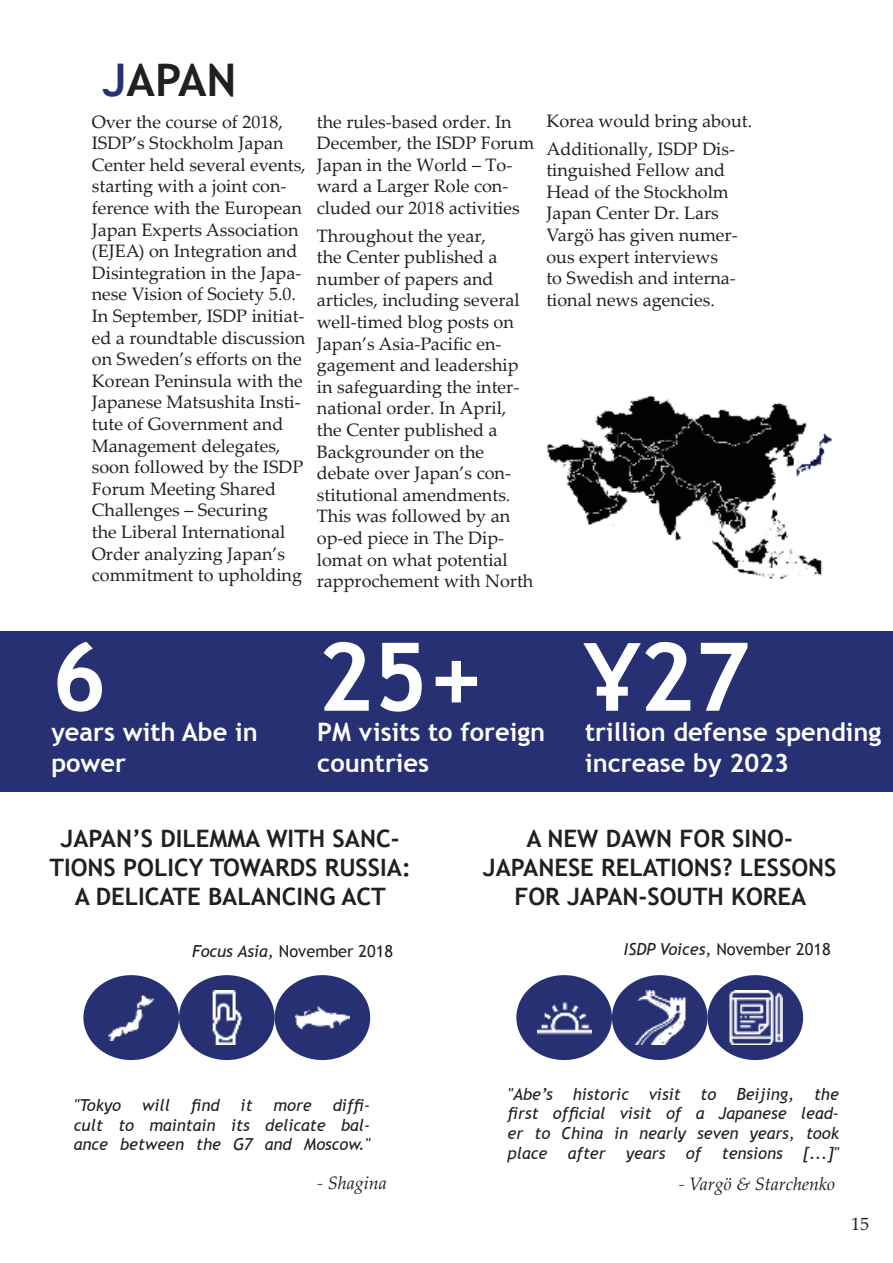
<style>
.page{position:relative;width:893px;height:1263px;background:#fff}
.page>*{position:absolute;margin:0;border:0;box-sizing:border-box;transform-origin:0 0}
.t1{font:700 94.5px "Trebuchet MS";color:#fff}
.t2{font:700 45px "Trebuchet MS";color:#221f1f}
.t3{font:700 25.5px/30.6px "Trebuchet MS";color:#fff}
.t4{font:700 24px/28.8px "Trebuchet MS";color:#221f1f;text-align:center}
.t5{font:18px/21.6px "Palatino Linotype";color:#221f1f}
.t6{font:italic 18px "Palatino Linotype";color:#221f1f}
.t7{font:italic 16.5px/19.8px "Trebuchet MS";color:#221f1f;text-align:justify}
.t8{font:16.5px "Trebuchet MS";color:#221f1f}
.s1{color:#273073}
.s2{font-style:italic}
</style>
<div class="page">
<div style="left:0;top:631px;width:893px;height:161px;background:#273073"></div>
<div style="left:275px;top:975px;width:95px;height:85px;background:#273073;border-radius:50%"></div>
<div style="left:179px;top:975px;width:96px;height:85px;background:#273073;border-radius:50%"></div>
<div style="left:83px;top:975px;width:96px;height:85px;background:#273073;border-radius:50%"></div>
<img style="left:108px;top:995px;width:46px;height:45px">
<div style="left:612px;top:975px;width:95px;height:85px;background:#273073;border-radius:50%"></div>
<div style="left:516px;top:975px;width:96px;height:85px;background:#273073;border-radius:50%"></div>
<div style="left:707px;top:975px;width:96px;height:85px;background:#273073;border-radius:50%"></div>
<img style="left:295px;top:1006px;width:54px;height:24px">
<img style="left:547px;top:395px;width:285px;height:185px">
<img style="left:212px;top:990px;width:30px;height:54px">
<img style="left:537px;top:1002px;width:54px;height:33px">
<img style="left:635px;top:990px;width:51px;height:54px">
<img style="left:729px;top:990px;width:53px;height:54px">
<h2 class="t2" style="left:103px;top:63px;width:136px"><span class="s1">J</span>APAN</h2>
<p class="t5" style="left:92px;top:113px;width:215px">Over the course of 2018,<br>ISDP’s Stockholm Japan<br>Center held several events, starting with a joint con&shy;ference with the European<br>Japan Experts Association (EJEA) on Integration and<br>Disintegration in the Japa&shy;nese Vision of Society 5.0.<br>In September, ISDP initiat&shy;ed a roundtable discussion on Sweden’s efforts on the<br>Korean Peninsula with the<br>Japanese Matsushita Insti&shy;tute of Government and<br>Management delegates, soon followed by the ISDP<br>Forum Meeting Shared<br>Challenges – Securing<br>the Liberal International<br>Order analyzing Japan’s commitment to upholding</p>
<p class="t5" style="left:317px;top:113px;width:219px">the rules-based order. In<br>December, the ISDP Forum<br>Japan in the World – To&shy;ward a Larger Role con&shy;cluded our 2018 activities</p>
<p class="t5" style="left:317px;top:227px;width:218px">Throughout the year,<br>the Center published a number of papers and articles, including several well-timed blog posts on<br>Japan’s Asia-Pacific en&shy;gagement and leadership in safeguarding the inter&shy;national order. In April, the Center published a<br>Backgrounder on the debate over Japan’s con&shy;stitutional amendments.<br>This was followed by an op-ed piece in The Dip&shy;lomat on what potential rapprochement with North</p>
<p class="t5" style="left:546px;top:109px;width:207px;line-height:27.6px">Korea would bring about.<br>Additionally, ISDP Dis-</p>
<p class="t5" style="left:546px;top:161px;width:193px">tinguished Fellow and<br>Head of the Stockholm<br>Japan Center Dr. Lars<br>Vargö has given numer&shy;ous expert interviews to Swedish and interna&shy;tional news agencies.</p>
<h1 class="t1" style="left:51px;top:640px;width:57px">6</h1>
<h3 class="t3" style="left:51px;top:719px;width:208px">years with Abe in power</h3>
<h1 class="t1" style="left:317px;top:640px;width:168px">25+</h1>
<h3 class="t3" style="left:317px;top:719px;width:229px">PM visits to foreign countries</h3>
<h1 class="t1" style="left:585px;top:640px;width:166px">¥27</h1>
<h3 class="t3" style="left:585px;top:719px;width:298px">trillion defense spending increase by 2023</h3>
<h3 class="t4" style="left:49px;top:826px;width:363px">JAPAN’S DILEMMA WITH SANC-<br>TIONS POLICY TOWARDS RUSSIA:<br>A DELICATE BALANCING ACT</h3>
<h3 class="t4" style="left:483px;top:826px;width:355px">A NEW DAWN FOR SINO-<br>JAPANESE RELATIONS? LESSONS<br>FOR JAPAN-SOUTH KOREA</h3>
<p class="t8" style="left:192px;top:945px;width:203px"><span class="s2">Focus Asia,</span> November 2018</p>
<p class="t8" style="left:624px;top:943px;width:208px"><span class="s2">ISDP Voices,</span> November 2018</p>
<p class="t7" style="left:74px;top:1095px;width:298px;text-indent:259px">diffi&shy;cult to maintain its delicate bal&shy;ance between the G7 and Moscow."</p>
<p class="t7" style="left:508px;top:1085px;width:333px">"Abe’s historic visit to Beijing, the first official visit of a Japanese lead&shy;er to China in nearly seven years, took place after years of tensions [...]"</p>
<p class="t7" style="left:74px;top:1095px;width:49px">"Tokyo</p>
<p class="t7" style="left:142px;top:1095px;width:29px">will</p>
<p class="t7" style="left:191px;top:1095px;width:30px">find</p>
<p class="t7" style="left:241px;top:1095px;width:13px">it</p>
<p class="t7" style="left:274px;top:1095px;width:40px">more</p>
<p class="t6" style="left:317px;top:1170px;width:71px">- Shagina</p>
<p class="t6" style="left:679px;top:1171px;width:158px">- Vargö &amp; Starchenko</p>
<p class="t5" style="left:851px;top:1215px;width:19px">15</p>
</div>
